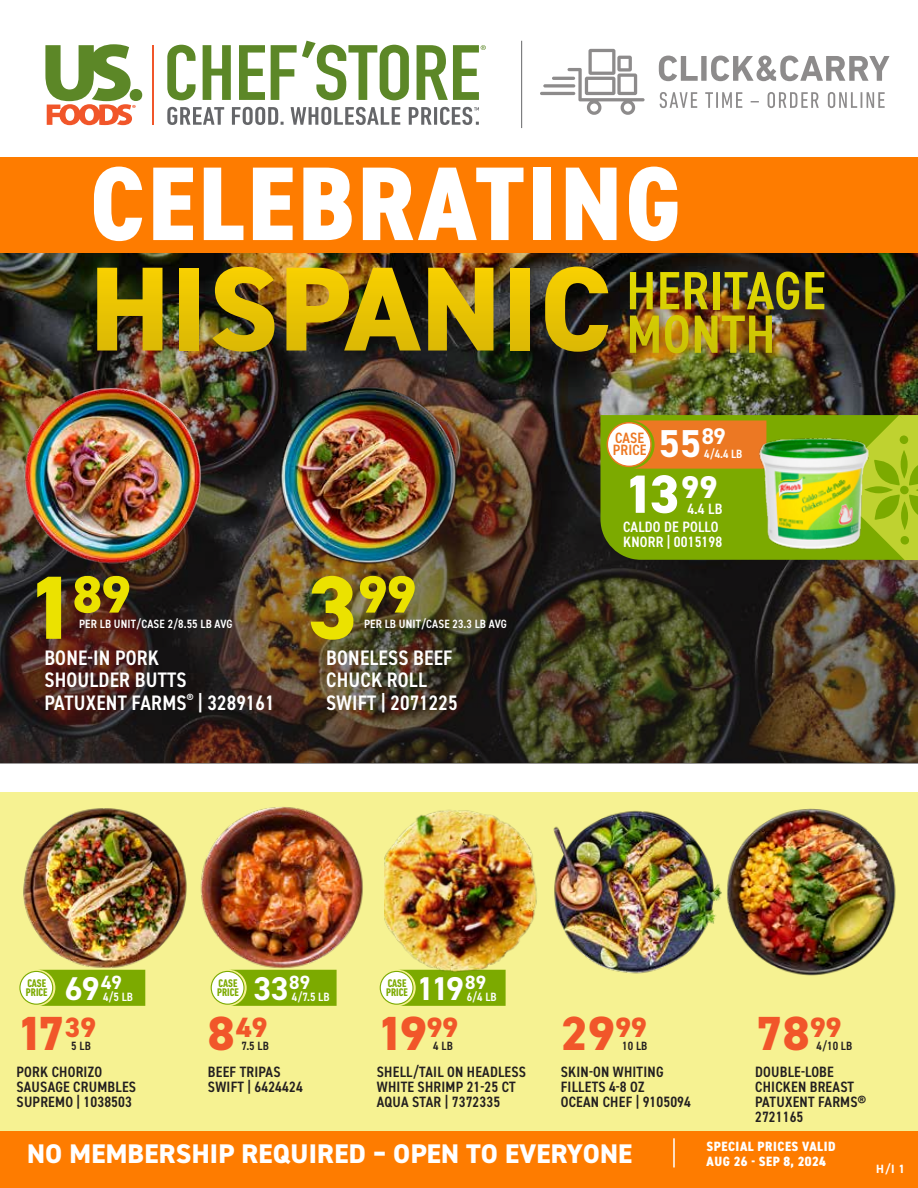
<style>
.page{position:relative;width:918px;height:1188px;background:#fff}
.page>*{position:absolute;margin:0;border:0;box-sizing:border-box;transform-origin:0 0}
.t1{font:800 120px "DIN2014";letter-spacing:.01em;color:#ffd600}
.t2{font:800 condensed 105px "DIN2014";letter-spacing:.03em;color:#fff}
.t3{font:600 condensed 54px/43.5px "DIN2014";letter-spacing:.01em;color:#ebe200}
.t4{font:800 54px "DIN2014";color:#fff}
.t5{font:800 52.5px "DIN2014";color:#ebe200}
.t6{font:800 48px "DIN2014";letter-spacing:-.035em;color:#f1562a}
.t7{font:700 39px "DIN2014";color:#fff}
.t8{font:700 33px "DIN2014";letter-spacing:-.055em;color:#fff}
.t9{font:800 28.05px "DIN2014";color:#f1562a}
.t10{font:800 27px "DIN2014";letter-spacing:.01em;color:#fff}
.t11{font:600 condensed 21px/22.5px "DIN2014";letter-spacing:.01em;color:#fff}
.t12{font:600 condensed 15px/15px "DIN2014";letter-spacing:.015em;color:#231f20}
.t13{font:600 condensed 15px/15px "DIN2014";letter-spacing:.015em;color:#fff}
.t14{font:600 condensed 15px/12px "DIN2014";letter-spacing:.01em;color:#ec7823}
.t15{font:800 condensed 13.5px/15px "DIN2014";letter-spacing:.04em;color:#fff}
.t16{font:600 condensed 12px "DIN2014";letter-spacing:.015em;color:#fff}
.t17{font:600 condensed 12px "DIN2014";letter-spacing:.015em;color:#231f20}
.t18{font:700 12px "DIN2014";color:#fff}
.t19{font:700 condensed 11.25px/9px "DIN Next LT Pro";color:#7caa00}
.s1{font-size:90px}
.s2{font-size:48px}
</style>
<div class="page">
<div style="left:0;top:793px;width:918px;height:368px;background:#f6f292"></div>
<div style="left:0;top:1131px;width:918px;height:57px;background:#fe7c00"></div>
<svg style="left:167px;top:45px;width:29px;height:55px"></svg>
<svg style="left:203px;top:45px;width:28px;height:55px"></svg>
<svg style="left:239px;top:45px;width:26px;height:55px"></svg>
<svg style="left:271px;top:41px;width:138px;height:59px"></svg>
<svg style="left:417px;top:45px;width:69px;height:55px"></svg>
<hr style="left:152px;top:45px;width:2px;height:80px;background:#f1562a">
<div style="left:130px;top:89px;width:12px;height:12px;background:#5c8727;border-radius:50%"></div>
<svg style="left:45px;top:44px;width:91px;height:81px"></svg>
<svg style="left:167px;top:107px;width:57px;height:18px"></svg>
<svg style="left:232px;top:107px;width:52px;height:18px"></svg>
<svg style="left:291px;top:107px;width:109px;height:18px"></svg>
<svg style="left:409px;top:107px;width:23px;height:18px"></svg>
<hr style="left:434px;top:107px;width:3px;height:18px;background:#656669">
<svg style="left:440px;top:107px;width:39px;height:18px"></svg>
<hr style="left:521px;top:41px;width:1px;height:87px;background:#656669">
<div style="left:0;top:157px;width:918px;height:96px;background:#fe7c00"></div>
<hr style="left:673px;top:1138px;width:2px;height:29px;background:#fff">
<img style="left:0;top:253px;width:918px;height:511px">
<svg style="left:659px;top:56px;width:39px;height:25px"></svg>
<div style="left:701px;top:56px;width:6px;height:25px;background:#8d8b8b"></div>
<svg style="left:711px;top:56px;width:179px;height:25px"></svg>
<svg style="left:660px;top:92px;width:37px;height:16px"></svg>
<svg style="left:705px;top:92px;width:37px;height:16px"></svg>
<svg style="left:768px;top:92px;width:51px;height:16px"></svg>
<svg style="left:828px;top:92px;width:57px;height:16px"></svg>
<hr style="left:552px;top:77px;width:23px;height:3px;background:#231f20;border-radius:2px">
<svg style="left:543px;top:84px;width:32px;height:4px"></svg>
<hr style="left:540px;top:92px;width:35px;height:3px;background:#231f20;border-radius:2px">
<svg style="left:568px;top:49px;width:77px;height:66px"></svg>
<div style="left:600px;top:415px;width:229px;height:145px;background:#7caa00"></div>
<svg style="left:400px;top:976px;width:106px;height:30px;background:#7fac04"></svg>
<div style="left:380px;top:971px;width:33px;height:33px;background:#fff;border-radius:50%"></div>
<div style="left:380px;top:971px;width:34px;height:34px;border:1px solid #7caa00;border-radius:50%"></div>
<img style="left:200px;top:807px;width:163px;height:164px">
<img style="left:384px;top:809px;width:153px;height:167px">
<img style="left:553px;top:810px;width:169px;height:164px">
<img style="left:23px;top:808px;width:164px;height:165px">
<img style="left:727px;top:808px;width:169px;height:168px">
<img style="left:272px;top:380px;width:192px;height:192px">
<img style="left:14px;top:379px;width:198px;height:191px">
<svg style="left:829px;top:415px;width:89px;height:145px;background:#a0bf1a"></svg>
<svg style="left:631px;top:420px;width:135px;height:49px;background:#e67a21"></svg>
<div style="left:607px;top:423px;width:44px;height:43px;background:#fff;border-radius:50%"></div>
<div style="left:607px;top:422px;width:45px;height:45px;border:2px solid #ec7823;border-radius:50%"></div>
<img style="left:754px;top:431px;width:122px;height:122px">
<svg style="left:229px;top:970px;width:108px;height:36px;background:#7fac04"></svg>
<div style="left:211px;top:971px;width:33px;height:33px;background:#fff;border-radius:50%"></div>
<div style="left:211px;top:971px;width:34px;height:34px;border:1px solid #7caa00;border-radius:50%"></div>
<div style="left:38px;top:970px;width:107px;height:36px;background:#7caa00"></div>
<div style="left:20px;top:971px;width:33px;height:33px;background:#fff;border-radius:50%"></div>
<div style="left:19px;top:971px;width:34px;height:34px;border:1px solid #7caa00;border-radius:50%"></div>
<h2 class="t2" style="left:90px;top:134px;width:593px">CELEBRATING</h2>
<h3 class="t3" style="left:626px;top:268px;width:201px">HERITAGE<br>MONTH</h3>
<h1 class="t1" style="left:90px;top:229px;width:523px">HISPANIC</h1>
<p class="t14" style="left:613px;top:432px;width:35px">CASE<br>PRICE</p>
<h3 class="t7" style="left:659px;top:418px;width:69px">55<sup>89</sup></h3>
<p class="t16" style="left:704px;top:445px;width:40px">4/4.4 LB</p>
<h3 class="t4" style="left:624px;top:458px;width:95px">13<sup>99</sup></h3>
<p class="t13" style="left:687px;top:501px;width:37px">4.4 LB</p>
<h3 class="t5" style="left:26px;top:560px;width:107px"><span class="s1">1</span>89</h3>
<h3 class="t5" style="left:308px;top:560px;width:110px"><span class="s1">3</span>99</h3>
<p class="t16" style="left:79px;top:616px;width:155px">PER LB UNIT/CASE 2/8.55 LB AVG</p>
<p class="t16" style="left:364px;top:616px;width:144px">PER LB UNIT/CASE 23.3 LB AVG</p>
<h3 class="t11" style="left:44px;top:646px;width:232px">BONE-IN PORK<br>SHOULDER BUTTS<br>PATUXENT FARMS<sup>®</sup> | 3289161</h3>
<h3 class="t11" style="left:326px;top:646px;width:133px">BONELESS BEEF<br>CHUCK ROLL<br>SWIFT | 2071225</h3>
<p class="t13" style="left:623px;top:519px;width:101px">CALDO DE POLLO<br>KNORR | 0015198</p>
<p class="t19" style="left:26px;top:978px;width:23px">CASE<br>PRICE</p>
<h3 class="t8" style="left:65px;top:967px;width:59px">69<sup>49</sup></h3>
<h3 class="t8" style="left:254px;top:967px;width:58px">33<sup>89</sup></h3>
<h3 class="t8" style="left:416px;top:967px;width:71px">119<sup>89</sup></h3>
<p class="t19" style="left:217px;top:978px;width:23px">CASE<br>PRICE</p>
<p class="t19" style="left:386px;top:978px;width:23px">CASE<br>PRICE</p>
<p class="t16" style="left:103px;top:989px;width:31px">4/5 LB</p>
<p class="t16" style="left:292px;top:989px;width:39px">4/7.5 LB</p>
<p class="t16" style="left:467px;top:989px;width:31px">6/4 LB</p>
<h3 class="t6" style="left:16px;top:1002px;width:81px">17<sup>39</sup></h3>
<h3 class="t9" style="left:208px;top:1009px;width:61px"><span class="s2">8</span>49</h3>
<p class="t17" style="left:71px;top:1038px;width:21px">5 LB</p>
<p class="t17" style="left:241px;top:1038px;width:29px">7.5 LB</p>
<h3 class="t6" style="left:377px;top:1002px;width:83px">19<sup>99</sup></h3>
<h3 class="t6" style="left:561px;top:1002px;width:88px">29<sup>99</sup></h3>
<h3 class="t6" style="left:755px;top:1002px;width:88px">78<sup>99</sup></h3>
<p class="t17" style="left:433px;top:1038px;width:21px">4 LB</p>
<p class="t17" style="left:622px;top:1038px;width:27px">10 LB</p>
<p class="t17" style="left:817px;top:1038px;width:37px">4/10 LB</p>
<p class="t12" style="left:17px;top:1064px;width:121px">PORK CHORIZO<br>SAUSAGE CRUMBLES<br>SUPREMO | 1038503</p>
<p class="t12" style="left:208px;top:1064px;width:96px">BEEF TRIPAS<br>SWIFT | 6424424</p>
<p class="t12" style="left:377px;top:1064px;width:151px">SHELL/TAIL ON HEADLESS<br>WHITE SHRIMP 21-25 CT<br>AQUA STAR | 7372335</p>
<p class="t12" style="left:561px;top:1064px;width:132px">SKIN-ON WHITING<br>FILLETS 4-8 OZ<br>OCEAN CHEF | 9105094</p>
<p class="t12" style="left:755px;top:1064px;width:113px">DOUBLE-LOBE<br>CHICKEN BREAST<br>PATUXENT FARMS®<br>2721165</p>
<h3 class="t10" style="left:27px;top:1136px;width:607px">NO MEMBERSHIP REQUIRED – OPEN TO EVERYONE</h3>
<p class="t15" style="left:707px;top:1139px;width:131px">SPECIAL PRICES VALID<br>AUG 26 - SEP 8, 2024</p>
<p class="t18" style="left:876px;top:1161px;width:30px">H/I 1</p>
</div>
